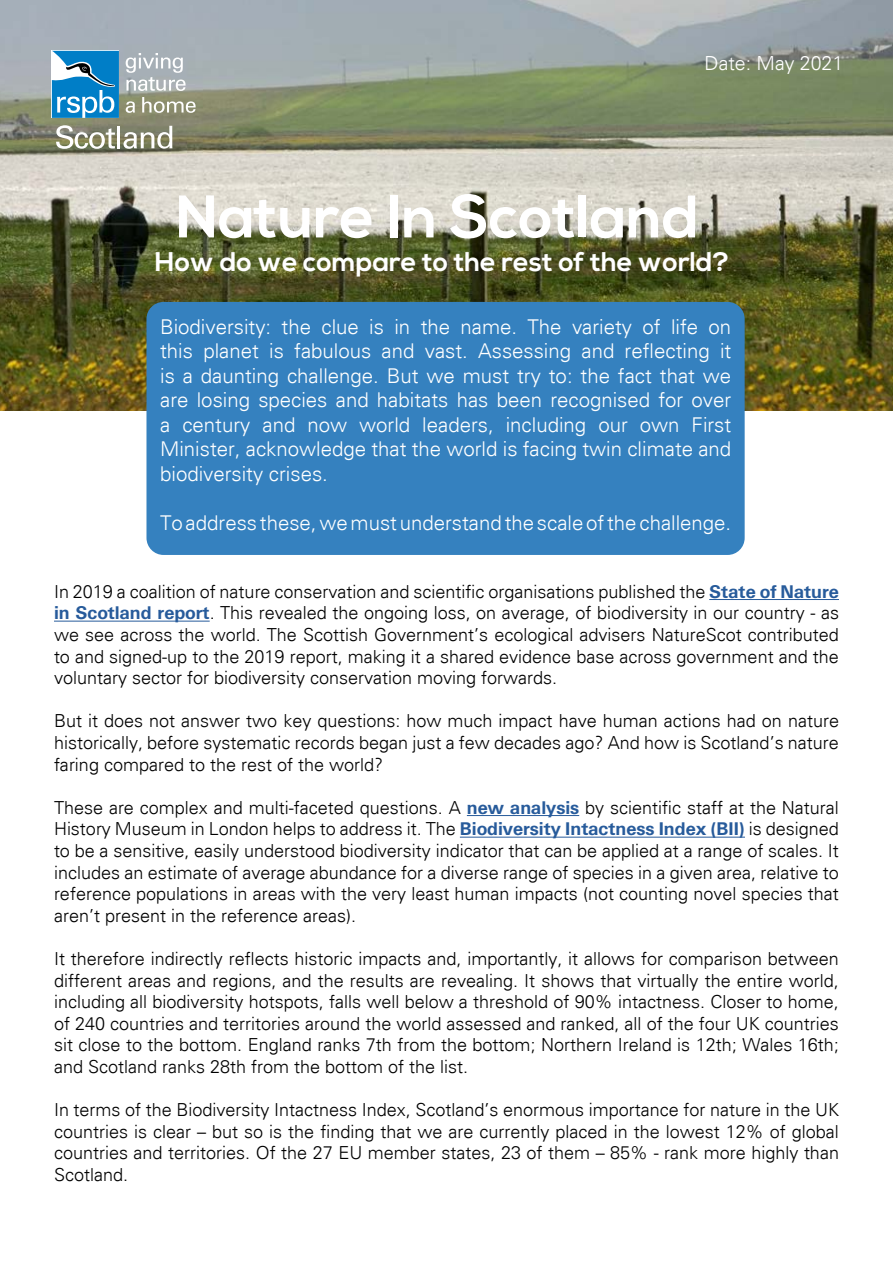
<style>
.page{position:relative;width:893px;height:1263px;background:#fff}
.page>*{position:absolute;margin:0;border:0;box-sizing:border-box;transform-origin:0 0}
.t1{font:700 60px "Nexa";color:#fff}
.t2{font:700 27px "Nexa";color:#fff}
.t3{font:300 20.4px/24.5px "Univers";color:#fff;text-align:justify}
.t4{font:300 19.5px "Univers";color:#fff}
.t5{font:300 18px/21.6px "Univers";color:#000;text-align:justify}
.s1{font-family:"Univers BQ";font-weight:700;color:#275b9b}
</style>
<div class="page">
<img style="left:0;top:0;width:893px;height:410px">
<div style="left:146px;top:302px;width:599px;height:253px;background:#3581bf;border-radius:17px"></div>
<hr style="left:709px;top:599px;width:130px;height:1px;background:#275b9b">
<hr style="left:54px;top:621px;width:156px;height:1px;background:#275b9b">
<hr style="left:467px;top:815px;width:112px;height:1px;background:#275b9b">
<hr style="left:460px;top:837px;width:285px;height:1px;background:#275b9b">
<svg style="left:126px;top:53px;width:60px;height:38px"></svg>
<svg style="left:126px;top:101px;width:9px;height:12px"></svg>
<svg style="left:142px;top:97px;width:54px;height:16px"></svg>
<svg style="left:52px;top:51px;width:67px;height:67px"></svg>
<svg style="left:56px;top:125px;width:59px;height:24px"></svg>
<hr style="left:117px;top:126px;width:3px;height:22px;background:#fff">
<svg style="left:124px;top:126px;width:48px;height:23px"></svg>
<p class="t4" style="left:705px;top:52px;width:140px">Date: May 2021</p>
<h1 class="t1" style="left:175px;top:182px;width:525px">Nature In Scotland</h1>
<h2 class="t2" style="left:155px;top:246px;width:576px">How do we compare to the rest of the world?</h2>
<p class="t3" style="left:160px;top:314px;width:573px">Biodiversity: the clue is in the name. The variety of life on this planet is fabulous and vast. Assessing and reflecting it is a daunting challenge. But we must try to: the fact that we are losing species and habitats has been recognised for over a century and now world leaders, including our own First Minister, acknowledge that the world is facing twin climate and biodiversity crises.</p>
<p class="t3" style="left:160px;top:510px;width:573px">To address these, we must understand the scale of the challenge.</p>
<p class="t5" style="left:54px;top:581px;width:786px">In 2019 a coalition of nature conservation and scientific organisations published the <span class="s1">State of Nature in Scotland report</span>. This revealed the ongoing loss, on average, of biodiversity in our country - as we see across the world. The Scottish Government’s ecological advisers NatureScot contributed to and signed-up to the 2019 report, making it a shared evidence base across government and the voluntary sector for biodiversity conservation moving forwards.</p>
<p class="t5" style="left:54px;top:710px;width:786px">But it does not answer two key questions: how much impact have human actions had on nature historically, before systematic records began just a few decades ago? And how is Scotland’s nature faring compared to the rest of the world?</p>
<p class="t5" style="left:54px;top:797px;width:786px">These are complex and multi-faceted questions. A <span class="s1">new analysis</span> by scientific staff at the Natural History Museum in London helps to address it. The <span class="s1">Biodiversity Intactness Index (BII)</span> is designed to be a sensitive, easily understood biodiversity indicator that can be applied at a range of scales. It includes an estimate of average abundance for a diverse range of species in a given area, relative to reference populations in areas with the very least human impacts (not counting novel species that aren’t present in the reference areas).</p>
<p class="t5" style="left:54px;top:948px;width:786px">It therefore indirectly reflects historic impacts and, importantly, it allows for comparison between different areas and regions, and the results are revealing. It shows that virtually the entire world, including all biodiversity hotspots, falls well below a threshold of 90% intactness. Closer to home, of 240 countries and territories around the world assessed and ranked, all of the four UK countries sit close to the bottom. England ranks 7th from the bottom; Northern Ireland is 12th; Wales 16th; and Scotland ranks 28th from the bottom of the list.</p>
<p class="t5" style="left:54px;top:1099px;width:786px">In terms of the Biodiversity Intactness Index, Scotland’s enormous importance for nature in the UK countries is clear – but so is the finding that we are currently placed in the lowest 12% of global countries and territories. Of the 27 EU member states, 23 of them – 85% - rank more highly than Scotland.</p>
</div>
